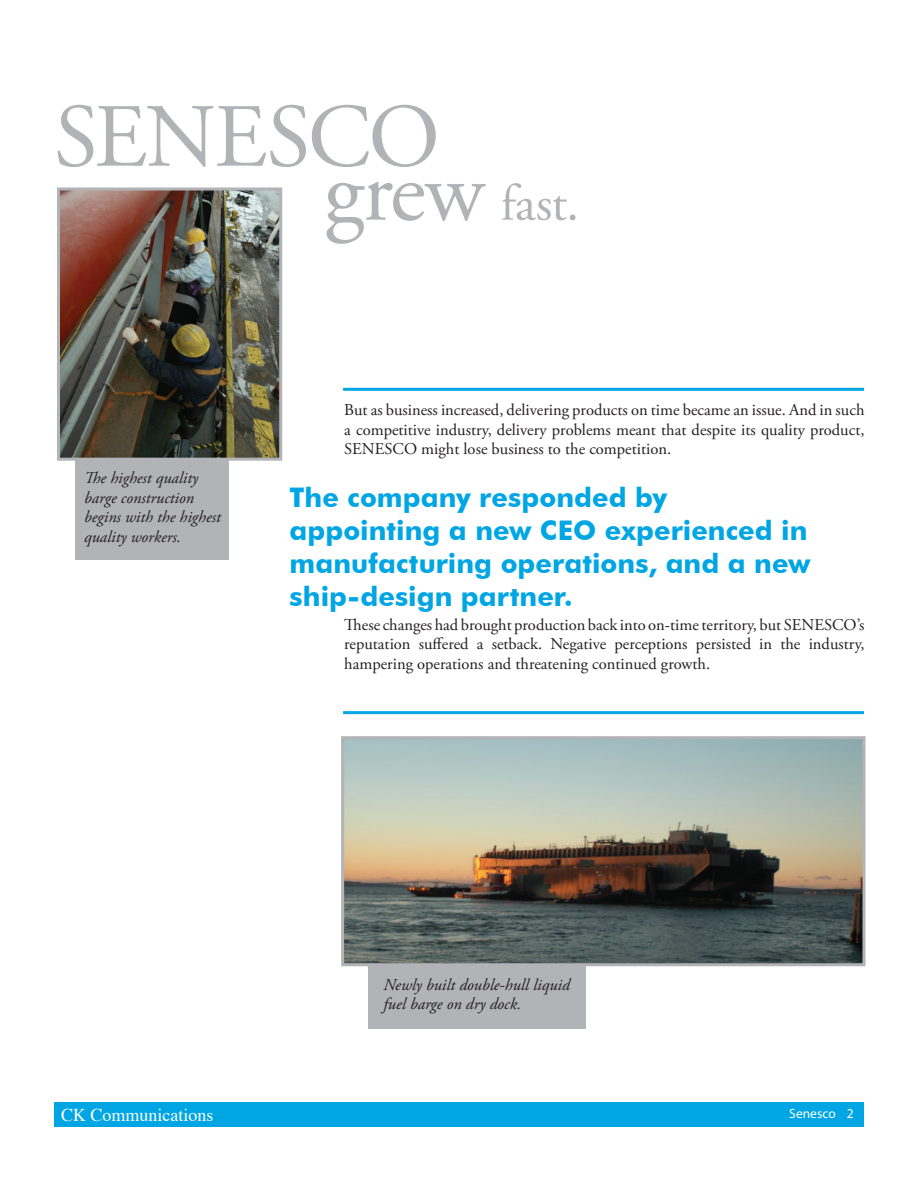
<style>
.page{position:relative;width:918px;height:1188px;background:#fff}
.page>*{position:absolute;margin:0;border:0;box-sizing:border-box;transform-origin:0 0}
.t1{font:90px "Adobe Garamond Pro";letter-spacing:-.02em;color:#b2b3b7}
.t2{font:51px "Adobe Garamond Pro";color:#b2b3b7}
.t3{font:700 27px/33.2px "Futura BT";color:#00a6e4}
.t4{font:18px "Times";color:#fff}
.t5{font:16.5px/19.5px "Adobe Garamond Pro";color:#231f20;text-align:justify}
.t6{font:italic 16.5px/19.5px "Adobe Garamond Pro";color:#231f20}
.t7{font:13.5px "Myriad Pro";color:#fff}
.s1{font-size:90px}
</style>
<div class="page">
<div style="left:76px;top:443px;width:153px;height:117px;background:#b2b3b7"></div>
<div style="left:368px;top:953px;width:217px;height:76px;background:#b2b3b7"></div>
<div style="left:54px;top:1102px;width:810px;height:24px;background:#00a6e4"></div>
<hr style="left:343px;top:388px;width:521px;height:3px;background:#00a6e4">
<hr style="left:343px;top:711px;width:521px;height:3px;background:#00a6e4">
<img style="left:61px;top:192px;width:217px;height:265px">
<div style="left:57px;top:188px;width:225px;height:273px;border:3px solid #b2b3b7"></div>
<img style="left:345px;top:740px;width:517px;height:222px">
<div style="left:341px;top:736px;width:525px;height:230px;border:3px solid #b2b3b7"></div>
<p class="t1" style="left:54px;top:83px;width:387px">SENESCO</p>
<p class="t2" style="left:324px;top:173px;width:257px"><span class="s1">grew</span> fast.</p>
<p class="t6" style="left:84px;top:469px;width:138px">The highest quality barge construction begins with the highest quality workers.</p>
<p class="t5" style="left:344px;top:401px;width:522px">But as business increased, delivering products on time became an issue. And in such a competitive industry, delivery problems meant that despite its quality product, SENESCO might lose business to the competition.</p>
<p class="t3" style="left:290px;top:481px;width:522px">The company responded by appointing a new CEO experienced in manufacturing operations, and a new ship-design partner.</p>
<p class="t5" style="left:344px;top:616px;width:522px">These changes had brought production back into on-time territory, but SENESCO’s reputation suffered a setback. Negative perceptions persisted in the industry, hampering operations and threatening continued growth.</p>
<p class="t6" style="left:384px;top:975px;width:188px">Newly built double-hull liquid fuel barge on dry dock.</p>
<p class="t4" style="left:61px;top:1098px;width:154px">CK Communications</p>
<p class="t7" style="left:789px;top:1106px;width:66px">Senesco 2</p>
</div>
